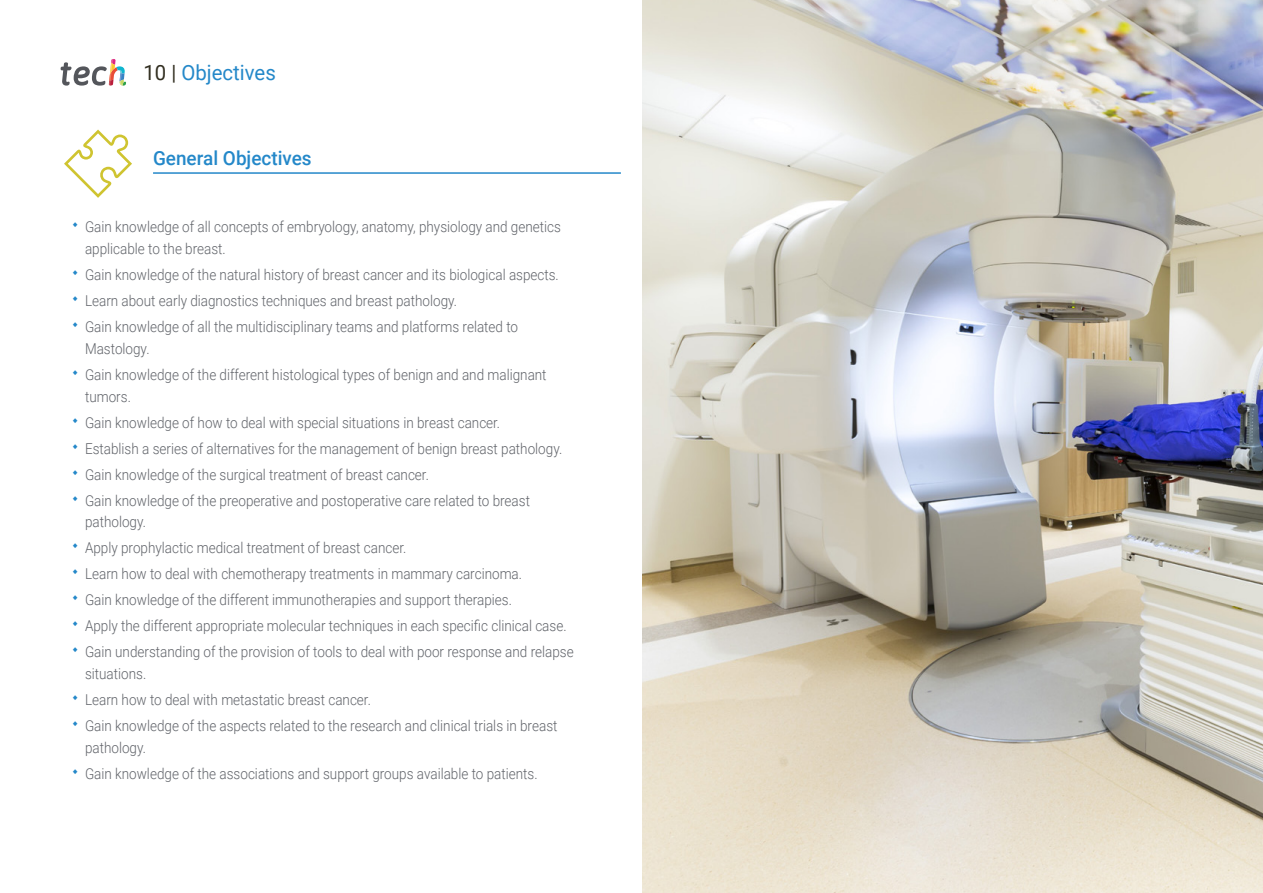
<style>
.page{position:relative;width:1263px;height:893px;background:#fff}
.page>*{position:absolute;margin:0;border:0;box-sizing:border-box;transform-origin:0 0}
.t1{font:21px "Roboto";color:#2488c9}
.t2{font:500 19.5px "Roboto";color:#2488c9}
.t3{font:300 15px/26px "Roboto";color:#61646a;scale:.9 1}
.s1{color:#312e20}
</style>
<div class="page">
<hr style="left:153px;top:173px;width:468px;height:1px;background:#2488c9">
<svg style="left:64px;top:130px;width:68px;height:68px"></svg>
<img style="left:642px;top:0;width:621px;height:893px">
<svg style="left:61px;top:59px;width:65px;height:27px"></svg>
<h1 class="t1" style="left:144px;top:57px;width:134px"><span class="s1">10 |</span> Objectives</h1>
<h2 class="t2" style="left:153px;top:144px;width:160px">General Objectives</h2>
<p class="t3" style="left:85px;top:216px;width:530px;line-height:21.8px">Gain knowledge of all concepts of embryology, anatomy, physiology and genetics applicable to the breast.</p>
<p class="t3" style="left:85px;top:261px;width:528px">Gain knowledge of the natural history of breast cancer and its biological aspects.<br>Learn about early diagnostics techniques and breast pathology.<br>Gain knowledge of all the multidisciplinary teams and platforms related to</p>
<p class="t3" style="left:85px;top:335px;width:514px">Mastology.<br>Gain knowledge of the different histological types of benign and and malignant</p>
<p class="t3" style="left:85px;top:383px;width:532px">tumors.<br>Gain knowledge of how to deal with special situations in breast cancer.<br>Establish a series of alternatives for the management of benign breast pathology.<br>Gain knowledge of the surgical treatment of breast cancer.<br>Gain knowledge of the preoperative and postoperative care related to breast</p>
<p class="t3" style="left:85px;top:509px;width:544px">pathology.<br>Apply prophylactic medical treatment of breast cancer.<br>Learn how to deal with chemotherapy treatments in mammary carcinoma.<br>Gain knowledge of the different immunotherapies and support therapies.<br>Apply the different appropriate molecular techniques in each specific clinical case.<br>Gain understanding of the provision of tools to deal with poor response and relapse</p>
<p class="t3" style="left:85px;top:660px;width:526px">situations.<br>Learn how to deal with metastatic breast cancer.<br>Gain knowledge of the aspects related to the research and clinical trials in breast</p>
<p class="t3" style="left:85px;top:734px;width:504px">pathology.<br>Gain knowledge of the associations and support groups available to patients.</p>
</div>
